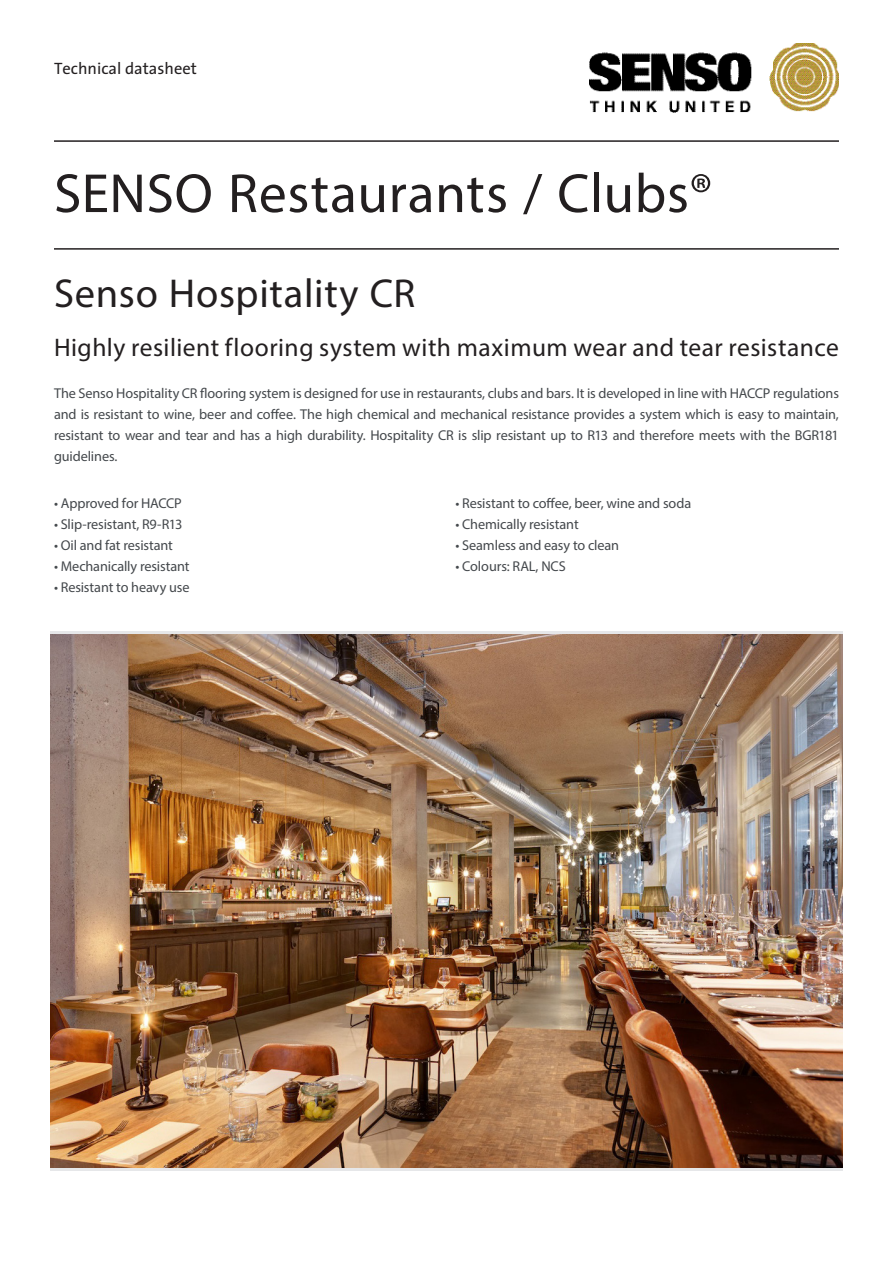
<style>
.page{position:relative;width:893px;height:1263px;background:#fff}
.page>*{position:absolute;margin:0;border:0;box-sizing:border-box;transform-origin:0 0}
.t1{font:55.5px "Myriad Pro";letter-spacing:.01em;color:#231f20}
.t2{font:40.5px "Myriad Pro";letter-spacing:.015em;color:#231f20}
.t3{font:25.5px "Myriad Pro";letter-spacing:.02em;color:#231f20}
.t4{font:16.5px "The Sans";color:#231f20}
.t5{font:14.25px/21px "Myriad Pro";letter-spacing:-.01em;color:#44484c;text-align:justify}
</style>
<div class="page">
<img style="left:589px;top:43px;width:250px;height:70px">
<hr style="left:54px;top:140px;width:785px;height:2px;background:#231f20">
<hr style="left:54px;top:248px;width:785px;height:2px;background:#231f20">
<img style="left:50px;top:634px;width:793px;height:534px">
<p class="t4" style="left:54px;top:54px;width:144px">Technical datasheet</p>
<p class="t1" style="left:54px;top:159px;width:660px">SENSO Restaurants / Clubs®</p>
<p class="t2" style="left:54px;top:268px;width:363px">Senso Hospitality CR</p>
<p class="t3" style="left:54px;top:332px;width:786px">Highly resilient flooring system with maximum wear and tear resistance</p>
<p class="t5" style="left:54px;top:383px;width:786px">The Senso Hospitality CR flooring system is designed for use in restaurants, clubs and bars. It is developed in line with HACCP regulations and is resistant to wine, beer and coffee. The high chemical and mechanical resistance provides a system which is easy to maintain, resistant to wear and tear and has a high durability. Hospitality CR is slip resistant up to R13 and therefore meets with the BGR181 guidelines.</p>
<p class="t5" style="left:54px;top:493px;width:129px">• Approved for HACCP</p>
<p class="t5" style="left:54px;top:514px;width:130px">• Slip-resistant, R9-R13</p>
<p class="t5" style="left:54px;top:535px;width:120px">• Oil and fat resistant</p>
<p class="t5" style="left:54px;top:556px;width:137px">• Mechanically resistant</p>
<p class="t5" style="left:54px;top:577px;width:137px">• Resistant to heavy use</p>
<p class="t5" style="left:455px;top:493px;width:237px">• Resistant to coffee, beer, wine and soda</p>
<p class="t5" style="left:455px;top:514px;width:125px">• Chemically resistant</p>
<p class="t5" style="left:455px;top:535px;width:165px">• Seamless and easy to clean</p>
<p class="t5" style="left:455px;top:556px;width:112px">• Colours: RAL, NCS</p>
</div>
